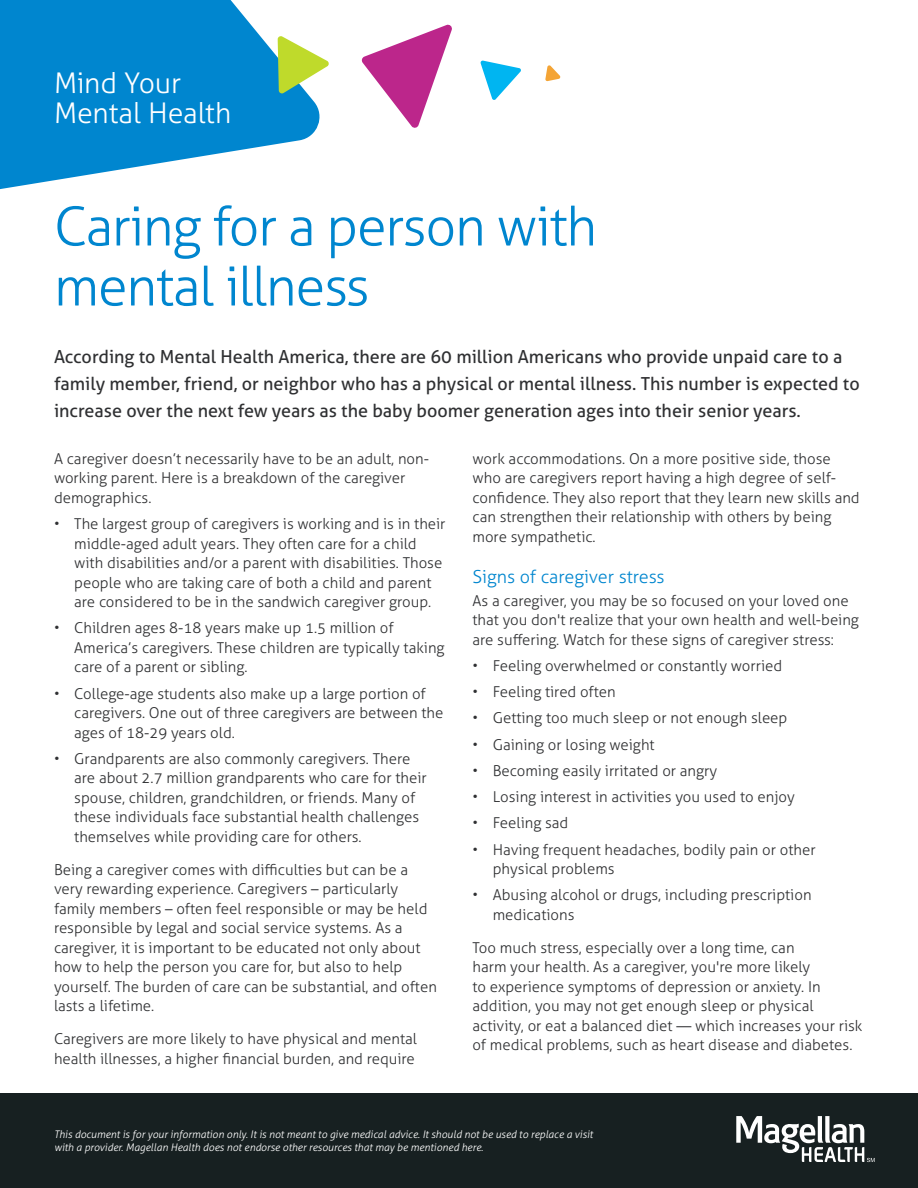
<style>
.page{position:relative;width:918px;height:1188px;background:#fff}
.page>*{position:absolute;margin:0;border:0;box-sizing:border-box;transform-origin:0 0}
.Headline_small{font:300 54px/60px "Aller";letter-spacing:-.025em;color:#0086cf}
.t1{font:300 28.5px/30.6px "Aller";letter-spacing:-.005em;color:#fff}
.Intro_text{font:18px/27px "Aller";color:#2f3032}
.Subhead{font:300 18px "Aller";color:#0086cf}
.Body_copy{font:300 15px/19.5px "Aller";color:#2f3032}
.Body_copy_before_bul{font:300 15px/19.5px "Aller";color:#2f3032}
.t2{font:italic 300 10.5px/12.6px "Aller";color:#fff}
</style>
<div class="page">
<div style="left:0;top:1094px;width:918px;height:94px;background:#172021"></div>
<svg style="left:0;top:0;width:320px;height:190px;fill:#0086cf"></svg>
<svg style="left:361px;top:24px;width:91px;height:104px"></svg>
<svg style="left:480px;top:60px;width:41px;height:40px"></svg>
<svg style="left:545px;top:65px;width:16px;height:16px"></svg>
<svg style="left:278px;top:35px;width:51px;height:59px"></svg>
<svg style="left:736px;top:1116px;width:139px;height:46px"></svg>
<h2 class="t1" style="left:54px;top:67px;width:179px">Mind Your<br>Mental Health</h2>
<p class="Headline_small" style="left:54px;top:196px;width:545px">Caring for a person with mental illness</p>
<p class="Intro_text" style="left:54px;top:343px;width:807px">According to Mental Health America, there are 60 million Americans who provide unpaid care to a family member, friend, or neighbor who has a physical or mental illness. This number is expected to increase over the next few years as the baby boomer generation ages into their senior years.</p>
<p class="Body_copy_before_bul" style="left:54px;top:449px;width:377px">A caregiver doesn’t necessarily have to be an adult, non&shy;working parent. Here is a breakdown of the caregiver demographics.</p>
<p class="Body_copy" style="left:74px;top:514px;width:373px;text-indent:-20px">• The largest group of caregivers is working and is in their middle-aged adult years. They often care for a child with disabilities and/or a parent with disabilities. Those people who are taking care of both a child and parent are considered to be in the sandwich caregiver group.</p>
<p class="Body_copy" style="left:74px;top:618px;width:372px;text-indent:-20px">• Children ages 8-18 years make up 1.5 million of<br>America’s caregivers. These children are typically taking care of a parent or sibling.</p>
<p class="Body_copy" style="left:74px;top:683px;width:371px;text-indent:-20px">• College-age students also make up a large portion of caregivers. One out of three caregivers are between the ages of 18-29 years old.</p>
<p class="Body_copy" style="left:74px;top:749px;width:354px;text-indent:-20px">• Grandparents are also commonly caregivers. There are about 2.7 million grandparents who care for their spouse, children, grandchildren, or friends. Many of these individuals face substantial health challenges themselves while providing care for others.</p>
<p class="Body_copy" style="left:54px;top:860px;width:384px">Being a caregiver comes with difficulties but can be a very rewarding experience. Caregivers – particularly family members – often feel responsible or may be held responsible by legal and social service systems. As a caregiver, it is important to be educated not only about how to help the person you care for, but also to help yourself. The burden of care can be substantial, and often lasts a lifetime.</p>
<p class="Body_copy" style="left:54px;top:1029px;width:365px">Caregivers are more likely to have physical and mental health illnesses, a higher financial burden, and require</p>
<p class="Body_copy" style="left:472px;top:449px;width:389px">work accommodations. On a more positive side, those who are caregivers report having a high degree of self&shy;confidence. They also report that they learn new skills and can strengthen their relationship with others by being more sympathetic.</p>
<p class="Subhead" style="left:472px;top:566px;width:194px">Signs of caregiver stress</p>
<p class="Body_copy_before_bul" style="left:472px;top:590px;width:388px">As a caregiver, you may be so focused on your loved one that you don't realize that your own health and well-being are suffering. Watch for these signs of caregiver stress:</p>
<p class="Body_copy" style="left:472px;top:656px;width:311px">• Feeling overwhelmed or constantly worried</p>
<p class="Body_copy" style="left:472px;top:682px;width:145px">• Feeling tired often</p>
<p class="Body_copy" style="left:472px;top:708px;width:316px">• Getting too much sleep or not enough sleep</p>
<p class="Body_copy" style="left:472px;top:734px;width:184px">• Gaining or losing weight</p>
<p class="Body_copy" style="left:472px;top:761px;width:246px">• Becoming easily irritated or angry</p>
<p class="Body_copy" style="left:472px;top:787px;width:324px">• Losing interest in activities you used to enjoy</p>
<p class="Body_copy" style="left:472px;top:813px;width:97px">• Feeling sad</p>
<p class="Body_copy" style="left:493px;top:839px;width:324px;text-indent:-20px">• Having frequent headaches, bodily pain or other physical problems</p>
<p class="Body_copy" style="left:493px;top:885px;width:320px;text-indent:-20px">• Abusing alcohol or drugs, including prescription medications</p>
<p class="Body_copy" style="left:472px;top:938px;width:391px">Too much stress, especially over a long time, can<br>harm your health. As a caregiver, you're more likely<br>to experience symptoms of depression or anxiety. In addition, you may not get enough sleep or physical activity, or eat a balanced diet — which increases your risk of medical problems, such as heart disease and diabetes.</p>
<p class="t2" style="left:54px;top:1128px;width:541px">This document is for your information only. It is not meant to give medical advice. It should not be used to replace a visit with a provider. Magellan Health does not endorse other resources that may be mentioned here.</p>
</div>
